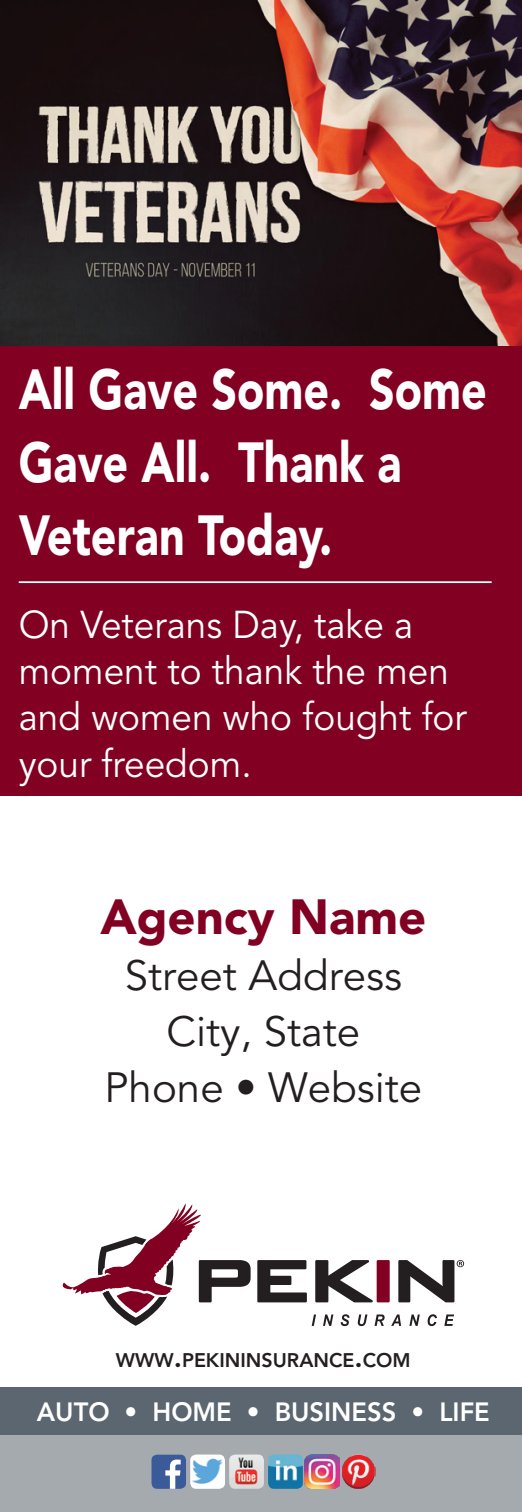
<style>
.page{position:relative;width:522px;height:1512px;background:#fff}
.page>*{position:absolute;margin:0;border:0;box-sizing:border-box;transform-origin:0 0}
.t1{font:900 56px/73.5px "Avenir LT Std";color:#fff;scale:.8 1}
.t2{font:900 49px "Avenir LT Std";color:#820123}
.t3{font:42px/56px "Avenir LT Std";color:#231f20;text-align:center}
.t4{font:38.5px/46.2px "Avenir LT Std";color:#fff;scale:.96 1}
.t5{font:800 26.25px "Avenir LT Std";color:#fff}
.t6{font:800 19.6px "Avenir LT Std";color:#231f20}
.s1{font-size:28px}
</style>
<div class="page">
<img style="left:0;top:0;width:522px;height:346px">
<div style="left:0;top:346px;width:522px;height:450px;background:#820123"></div>
<hr style="left:19px;top:581px;width:472px;height:2px;background:#fff">
<div style="left:0;top:1431px;width:522px;height:81px;background:#a4aaad"></div>
<div style="left:0;top:1387px;width:522px;height:48px;background:#5b6670"></div>
<svg style="left:151px;top:1455px;width:35px;height:34px"></svg>
<img style="left:190px;top:1455px;width:35px;height:34px">
<img style="left:229px;top:1455px;width:35px;height:34px">
<img style="left:268px;top:1455px;width:35px;height:34px">
<img style="left:305px;top:1455px;width:34px;height:34px">
<img style="left:341px;top:1455px;width:34px;height:34px">
<svg style="left:257px;top:1260px;width:50px;height:42px"></svg>
<svg style="left:315px;top:1260px;width:74px;height:42px"></svg>
<svg style="left:311px;top:1315px;width:5px;height:11px"></svg>
<svg style="left:323px;top:1315px;width:10px;height:11px"></svg>
<svg style="left:340px;top:1314px;width:9px;height:12px"></svg>
<svg style="left:357px;top:1315px;width:10px;height:11px"></svg>
<svg style="left:374px;top:1315px;width:10px;height:11px"></svg>
<svg style="left:391px;top:1315px;width:10px;height:11px"></svg>
<svg style="left:409px;top:1315px;width:10px;height:11px"></svg>
<svg style="left:427px;top:1314px;width:10px;height:12px"></svg>
<svg style="left:444px;top:1315px;width:10px;height:11px"></svg>
<svg style="left:63px;top:1203px;width:187px;height:123px"></svg>
<svg style="left:398px;top:1260px;width:66px;height:42px"></svg>
<h1 class="t1" style="left:19px;top:352px;width:586px">All Gave Some. Some<br>Gave All. Thank a<br>Veteran Today.</h1>
<p class="t4" style="left:19px;top:603px;width:468px">On Veterans Day, take a moment to thank the men and women who fought for your freedom.</p>
<p class="t2" style="left:100px;top:888px;width:327px">Agency Name</p>
<p class="t3" style="left:104px;top:949px;width:319px">Street Address<br>City, State<br>Phone • Website</p>
<p class="t6" style="left:116px;top:1349px;width:296px">WWW<span class="s1">.</span>PEKININSURANCE<span class="s1">.</span>COM</p>
<p class="t5" style="left:37px;top:1396px;width:454px">AUTO • HOME • BUSINESS • LIFE</p>
</div>
